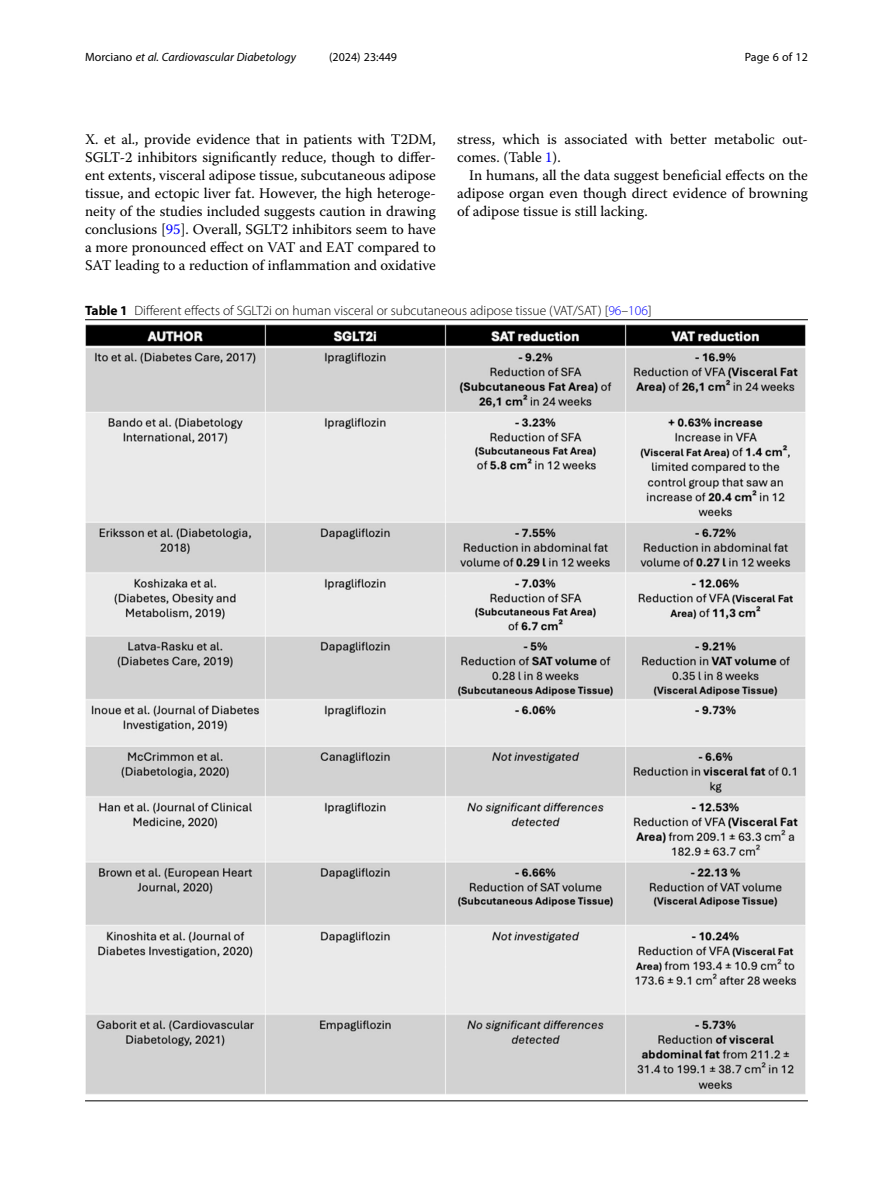
<style>
.page{position:relative;width:893px;height:1191px;background:#fff}
.page>*{position:absolute;margin:0;border:0;box-sizing:border-box;transform-origin:0 0}
.Body_Text_Indent{font:14.7px/18px "Warnock Pro";color:#000;text-align:justify}
.Table_Caption{font:300 13.5px "Myriad Pro";color:#000}
.t1{font:italic 12px "Myriad Pro";color:#000}
.t2{font:12px "Myriad Pro";color:#000}
.s1{font-style:normal}
.s2{color:#00f}
.s3{font-weight:700}
</style>
<div class="page">
<hr style="left:85px;top:1100px;width:723px;height:1px;background:#000">
<hr style="left:85px;top:319px;width:723px;height:1px;background:#000">
<img style="left:85px;top:324px;width:721px;height:770px">
<p class="t1" style="left:85px;top:50px;width:212px"><span class="s1">Morciano</span> et al. Cardiovascular Diabetology</p>
<p class="t2" style="left:329px;top:50px;width:70px">(2024) 23:449</p>
<p class="t2" style="left:745px;top:50px;width:65px">Page 6 of 12</p>
<p class="Body_Text_Indent" style="left:85px;top:130px;width:352px">X. et al., provide evidence that in patients with T2DM, SGLT-2 inhibitors significantly reduce, though to differ&shy;ent extents, visceral adipose tissue, subcutaneous adipose tissue, and ectopic liver fat. However, the high heteroge&shy;neity of the studies included suggests caution in drawing conclusions [<span class="s2">95</span>]. Overall, SGLT2 inhibitors seem to have a more pronounced effect on VAT and EAT compared to SAT leading to a reduction of inflammation and oxidative</p>
<p class="Body_Text_Indent" style="left:457px;top:130px;width:352px">stress, which is associated with better metabolic out&shy;comes. (Table <span class="s2">1</span>).</p>
<p class="Body_Text_Indent" style="left:457px;top:166px;width:352px;text-indent:12px">In humans, all the data suggest beneficial effects on the adipose organ even though direct evidence of browning of adipose tissue is still lacking.</p>
<p class="Table_Caption" style="left:85px;top:303px;width:568px"><span class="s3">Table 1</span> Different effects of SGLT2i on human visceral or subcutaneous adipose tissue (VAT/SAT) [<span class="s2">96</span>–<span class="s2">106</span>]</p>
</div>
